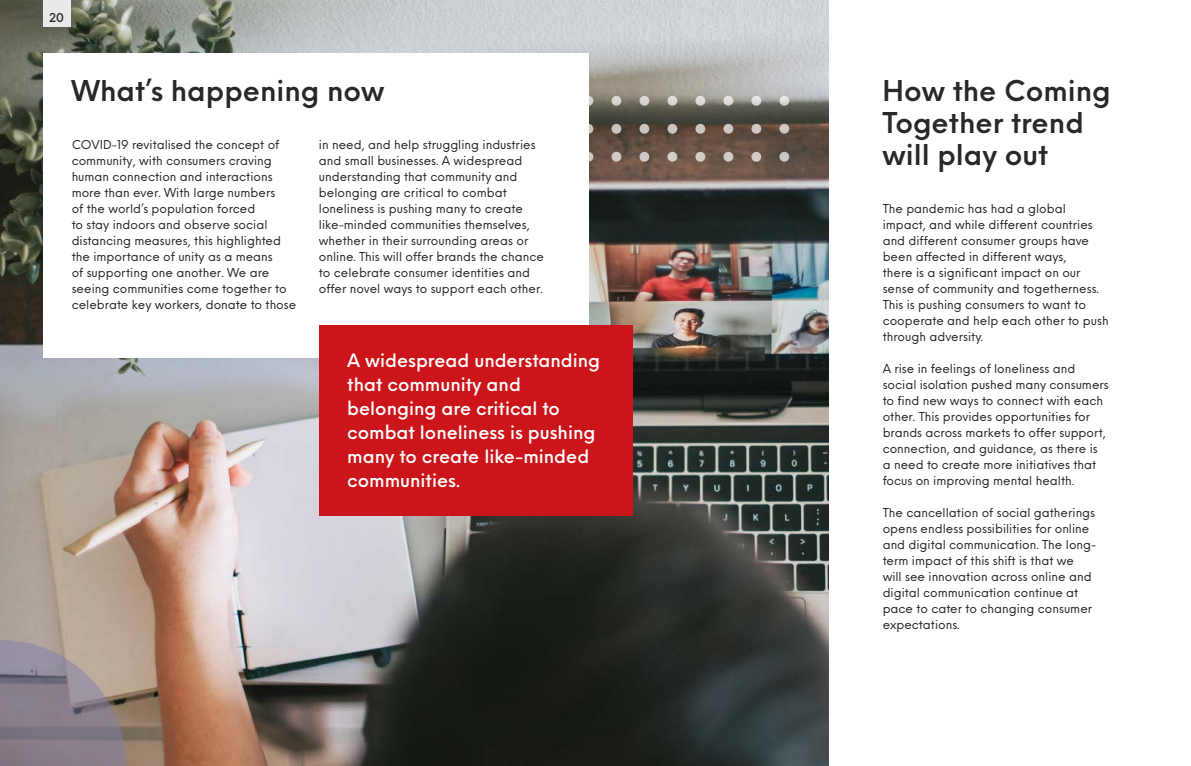
<style>
.page{position:relative;width:1191px;height:766px;background:#fff}
.page>*{position:absolute;margin:0;border:0;box-sizing:border-box;transform-origin:0 0}
.t1{font:600 28px/32px "Neue Einstellung";color:#292829}
.t2{font:500 18px/24px "Neue Einstellung";color:#fff}
.t3{font:12px/16px "Neue Einstellung";color:#292829}
.t4{font:500 12px "Neue Einstellung";color:#2b2b2b}
</style>
<div class="page">
<img style="left:0;top:0;width:829px;height:765px">
<svg style="left:723px;top:152px;width:10px;height:10px"></svg>
<svg style="left:723px;top:96px;width:10px;height:10px"></svg>
<svg style="left:723px;top:124px;width:10px;height:10px"></svg>
<svg style="left:611px;top:152px;width:10px;height:10px"></svg>
<svg style="left:611px;top:96px;width:10px;height:10px"></svg>
<svg style="left:611px;top:124px;width:10px;height:10px"></svg>
<svg style="left:695px;top:152px;width:10px;height:10px"></svg>
<svg style="left:695px;top:96px;width:10px;height:10px"></svg>
<svg style="left:695px;top:124px;width:10px;height:10px"></svg>
<svg style="left:583px;top:152px;width:10px;height:10px"></svg>
<svg style="left:583px;top:96px;width:10px;height:10px"></svg>
<svg style="left:583px;top:124px;width:10px;height:10px"></svg>
<svg style="left:779px;top:152px;width:10px;height:10px"></svg>
<svg style="left:779px;top:96px;width:10px;height:10px"></svg>
<svg style="left:779px;top:124px;width:10px;height:10px"></svg>
<svg style="left:667px;top:152px;width:10px;height:10px"></svg>
<svg style="left:667px;top:96px;width:10px;height:10px"></svg>
<svg style="left:667px;top:124px;width:10px;height:10px"></svg>
<svg style="left:751px;top:152px;width:10px;height:10px"></svg>
<svg style="left:751px;top:96px;width:10px;height:10px"></svg>
<svg style="left:751px;top:124px;width:10px;height:10px"></svg>
<svg style="left:639px;top:152px;width:10px;height:10px"></svg>
<svg style="left:639px;top:96px;width:10px;height:10px"></svg>
<svg style="left:639px;top:124px;width:10px;height:10px"></svg>
<div style="left:43px;top:53px;width:545px;height:304px;background:#fff"></div>
<div style="left:319px;top:325px;width:314px;height:190px;background:#cb151a"></div>
<svg style="left:0;top:639px;width:126px;height:126px;background:#90868d"></svg>
<div style="left:43px;top:0;width:27px;height:27px;background:#e8e9e8"></div>
<p class="t4" style="left:49px;top:7px;width:16px">20</p>
<h1 class="t1" style="left:72px;top:72px;width:314px">What’s happening now</h1>
<h1 class="t1" style="left:882px;top:72px;width:230px">How the Coming<br>Together trend will play out</h1>
<p class="t3" style="left:882px;top:199px;width:227px">The pandemic has had a global impact, and while different countries and different consumer groups have been affected in different ways,<br>there is a significant impact on our sense of community and togetherness.<br>This is pushing consumers to want to cooperate and help each other to push through adversity.</p>
<p class="t3" style="left:882px;top:359px;width:228px">A rise in feelings of loneliness and social isolation pushed many consumers to find new ways to connect with each other. This provides opportunities for brands across markets to offer support, connection, and guidance, as there is<br>a need to create more initiatives that focus on improving mental health.</p>
<p class="t3" style="left:882px;top:503px;width:215px">The cancellation of social gatherings opens endless possibilities for online and digital communication. The long&shy;term impact of this shift is that we<br>will see innovation across online and digital communication continue at pace to cater to changing consumer expectations.</p>
<p class="t3" style="left:72px;top:135px;width:226px">COVID-19 revitalised the concept of community, with consumers craving human connection and interactions more than ever. With large numbers<br>of the world’s population forced<br>to stay indoors and observe social distancing measures, this highlighted the importance of unity as a means<br>of supporting one another. We are seeing communities come together to celebrate key workers, donate to those</p>
<p class="t3" style="left:319px;top:135px;width:227px">in need, and help struggling industries and small businesses. A widespread understanding that community and belonging are critical to combat loneliness is pushing many to create like-minded communities themselves, whether in their surrounding areas or online. This will offer brands the chance to celebrate consumer identities and offer novel ways to support each other.</p>
<h2 class="t2" style="left:347px;top:346px;width:254px">A widespread understanding that community and belonging are critical to combat loneliness is pushing many to create like-minded communities.</h2>
</div>
